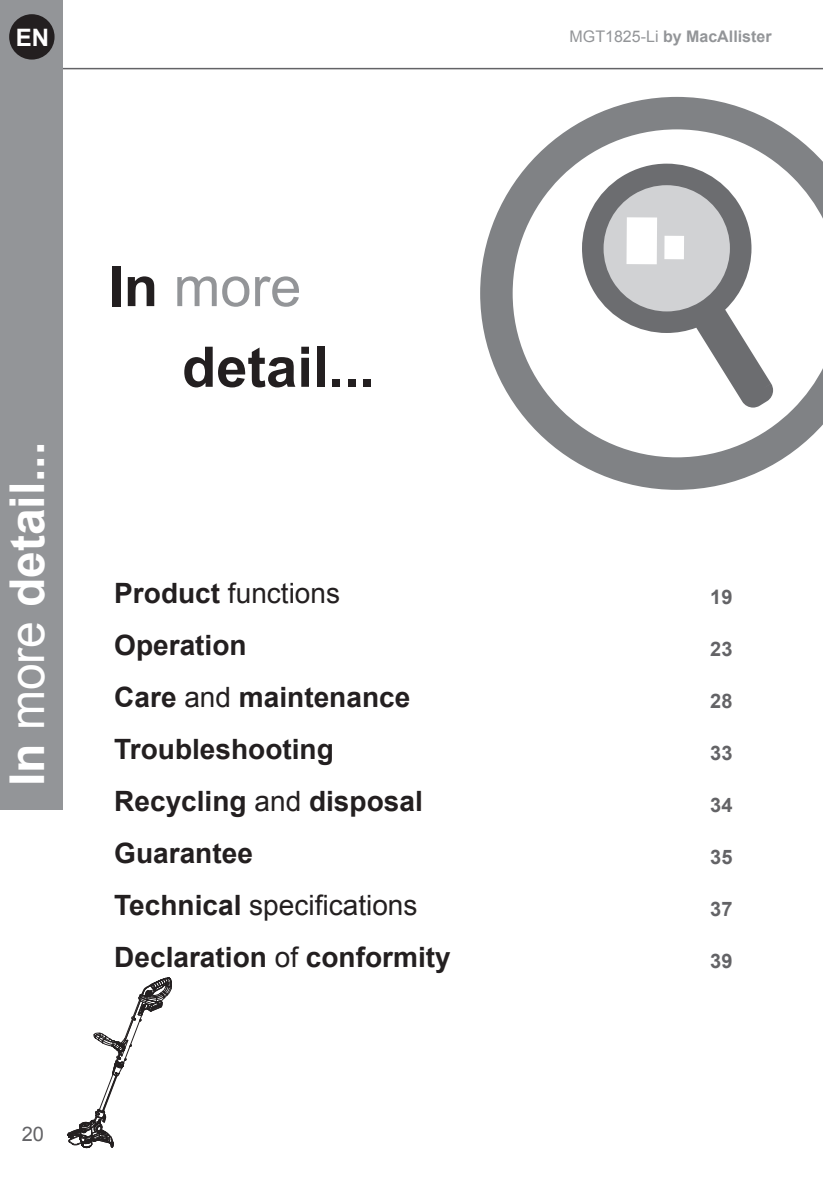
<style>
.page{position:relative;width:823px;height:1191px;background:#fff}
.page>*{position:absolute;margin:0;border:0;box-sizing:border-box;transform-origin:0 0}
.t1{font:700 56px "Arial";color:#231f20}
.t2{font:56px "Arial";color:#939598}
.t3{font:700 48px "Arial";color:#fff}
.t4{font:700 28px "Arial";color:#231f20}
.t5{font:28px "Arial";color:#231f20}
.t6{font:700 24px "Arial";color:#fff}
.t7{font:700 20px "Arial";color:#636366}
.t8{font:20px "Arial";color:#636366}
.t9{font:700 16px "Arial";color:#939598}
.s1{font-weight:400}
.s2{font-weight:700;color:#231f20}
.s3{font-weight:700}
</style>
<div class="page">
<hr style="left:50px;top:68px;width:772px;height:1px;background:#636366">
<div style="left:0;top:0;width:62px;height:809px;background:#939598"></div>
<div style="left:9px;top:14px;width:45px;height:46px;background:#231f20;border-radius:50%"></div>
<svg style="left:480px;top:97px;width:342px;height:393px"></svg>
<svg style="left:581px;top:164px;width:191px;height:243px"></svg>
<div style="left:626px;top:217px;width:30px;height:47px;background:#fff"></div>
<div style="left:664px;top:236px;width:19px;height:23px;background:#fff"></div>
<svg style="left:67px;top:977px;width:105px;height:171px"></svg>
<p class="t6" style="left:16px;top:22px;width:35px">EN</p>
<p class="t9" style="left:569px;top:25px;width:203px"><span class="s1">MGT1825-Li</span> by MacAllister</p>
<h2 class="t3" style="left:-5px;top:786px;width:346px;rotate:-90deg">In <span class="s1">more</span> detail...</h2>
<p class="t8" style="left:22px;top:1121px;width:24px">20</p>
<p class="t2" style="left:108px;top:250px;width:194px"><span class="s2">In</span> more</p>
<p class="t1" style="left:182px;top:330px;width:194px">detail...</p>
<p class="t5" style="left:114px;top:574px;width:227px"><span class="s3">Product</span> functions</p>
<p class="t4" style="left:114px;top:626px;width:134px">Operation</p>
<p class="t4" style="left:114px;top:678px;width:297px">Care <span class="s1">and</span> maintenance</p>
<p class="t4" style="left:114px;top:730px;width:221px">Troubleshooting</p>
<p class="t4" style="left:114px;top:782px;width:310px">Recycling <span class="s1">and</span> disposal</p>
<p class="t4" style="left:114px;top:834px;width:140px">Guarantee</p>
<p class="t5" style="left:114px;top:886px;width:304px"><span class="s3">Technical</span> specifications</p>
<p class="t4" style="left:114px;top:938px;width:338px">Declaration <span class="s1">of</span> conformity</p>
<p class="t7" style="left:709px;top:583px;width:24px">19</p>
<p class="t7" style="left:709px;top:635px;width:24px">23</p>
<p class="t7" style="left:709px;top:687px;width:24px">28</p>
<p class="t7" style="left:709px;top:739px;width:24px">33</p>
<p class="t7" style="left:709px;top:791px;width:24px">34</p>
<p class="t7" style="left:709px;top:843px;width:24px">35</p>
<p class="t7" style="left:709px;top:895px;width:24px">37</p>
<p class="t7" style="left:709px;top:947px;width:24px">39</p>
</div>
